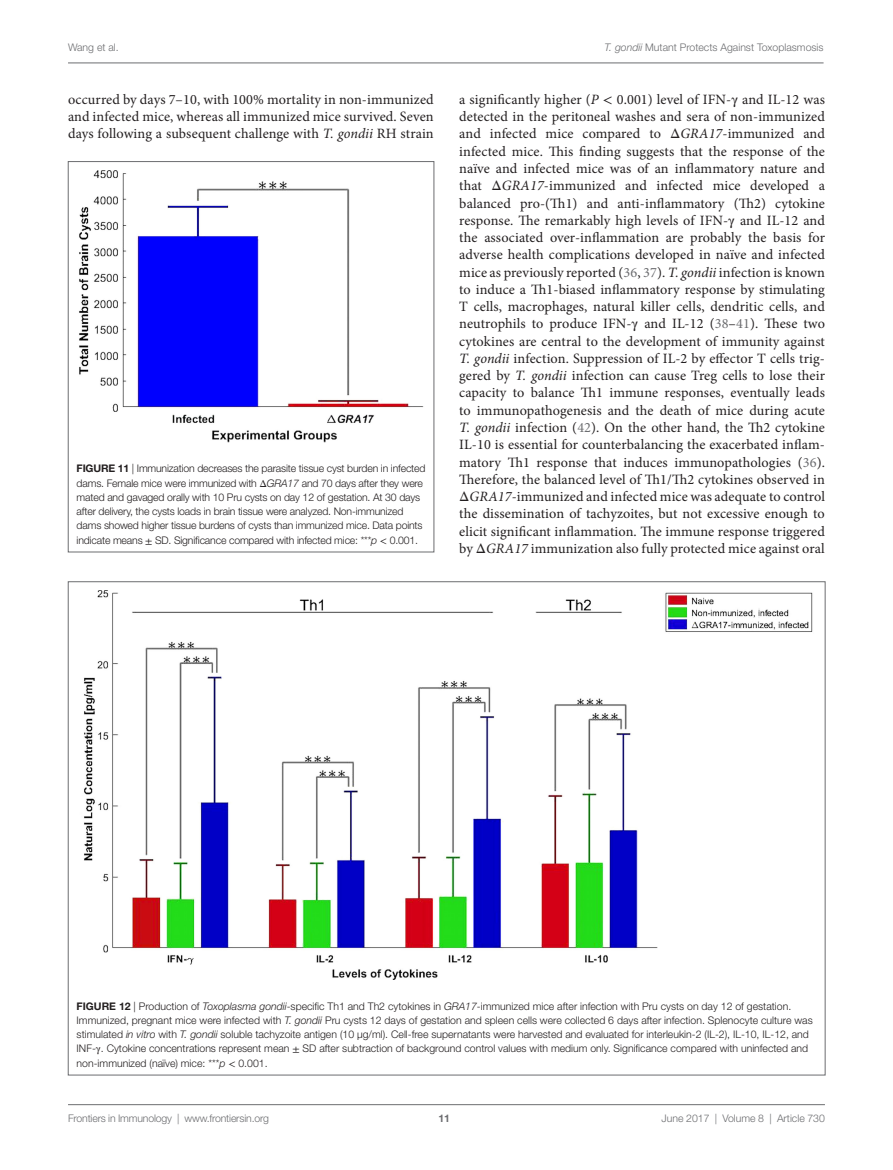
<style>
.page{position:relative;width:893px;height:1170px;background:#fff}
.page>*{position:absolute;margin:0;border:0;box-sizing:border-box;transform-origin:0 0}
.t1{font:14.25px/17.2px "Minion Pro";letter-spacing:.01em;color:#231f20;text-align:justify}
.t2{font:300 10.5px/14.2px "Helvetica Neue LT Std";color:#231f20}
.t3{font:300 10.5px "Helvetica Neue LT Std";color:#6c6d70}
.t4{font:700 10.5px "Helvetica Neue LT Std";color:#6c6d70}
.s1{font-style:italic}
.s2{font-family:"STIX General"}
.s3{color:#6c6d70}
.s4{font-weight:700}
.s5{font-family:"STIX General";font-weight:400}
</style>
<div class="page">
<img style="left:79px;top:170px;width:345px;height:272px">
<div style="left:68px;top:161px;width:366px;height:391px;border:1px solid #6c6d70"></div>
<img style="left:84px;top:590px;width:729px;height:389px">
<hr style="left:68px;top:1104px;width:757px;height:1px;background:#6c6d70">
<hr style="left:68px;top:63px;width:756px;height:1px;background:#6c6d70">
<p class="t3" style="left:68px;top:41px;width:52px">Wang et al.</p>
<p class="t3" style="left:605px;top:41px;width:220px"><span class="s1">T. gondii</span> Mutant Protects Against Toxoplasmosis</p>
<p class="t1" style="left:68px;top:91px;width:367px">occurred by days 7–10, with 100% mortality in non-immunized and infected mice, whereas all immunized mice survived. Seven days following a subsequent challenge with <span class="s1">T. gondii</span> RH strain</p>
<p class="t1" style="left:459px;top:91px;width:367px">a significantly higher (<span class="s1">P</span> <span class="s2">&lt;</span> 0.001) level of IFN-<span class="s2">γ</span> and IL-12 was detected in the peritoneal washes and sera of non-immunized and infected mice compared to <span class="s2">Δ</span><span class="s1">GRA17</span>-immunized and infected mice. This finding suggests that the response of the naïve and infected mice was of an inflammatory nature and that <span class="s2">Δ</span><span class="s1">GRA17</span>-immunized and infected mice developed a balanced pro-(Th1) and anti-inflammatory (Th2) cytokine response. The remarkably high levels of IFN-<span class="s2">γ</span> and IL-12 and the associated over-inflammation are probably the basis for adverse health complications developed in naïve and infected mice as previously reported (<span class="s3">36</span>, <span class="s3">37</span>). <span class="s1">T. gondii</span> infection is known to induce a Th1-biased inflammatory response by stimulating T cells, macrophages, natural killer cells, dendritic cells, and neutrophils to produce IFN-<span class="s2">γ</span> and IL-12 (<span class="s3">38</span>–<span class="s3">41</span>). These two cytokines are central to the development of immunity against <span class="s1">T. gondii</span> infection. Suppression of IL-2 by effector T cells trig&shy;gered by <span class="s1">T. gondii</span> infection can cause Treg cells to lose their capacity to balance Th1 immune responses, eventually leads to immunopathogenesis and the death of mice during acute <span class="s1">T. gondii</span> infection (<span class="s3">42</span>). On the other hand, the Th2 cytokine IL-10 is essential for counterbalancing the exacerbated inflam&shy;matory Th1 response that induces immunopathologies (<span class="s3">36</span>).<br>Therefore, the balanced level of Th1/Th2 cytokines observed in <span class="s2">Δ</span><span class="s1">GRA17</span>-immunized and infected mice was adequate to control the dissemination of tachyzoites, but not excessive enough to elicit significant inflammation. The immune response triggered by <span class="s2">Δ</span><span class="s1">GRA17</span> immunization also fully protected mice against oral</p>
<p class="t2" style="left:77px;top:461px;width:350px"><span class="s4">FIG URE 11</span> | Immunization decreases the parasite tissue cyst burden in infected dams. Female mice were immunized with <span class="s5">Δ</span><span class="s1">GRA17</span> and 70 days after they were mated and gavaged orally with 10 Pru cysts on day 12 of gestation. At 30 days after delivery, the cysts loads in brain tissue were analyzed. Non-immunized dams showed higher tissue burdens of cysts than immunized mice. Data points indicate means <span class="s5">±</span> SD. Significance compared with infected mice: ***<span class="s1">p</span> <span class="s5">&lt;</span> 0.001.</p>
<p class="t2" style="left:77px;top:998px;width:737px"><span class="s4">FIG URE 12</span> | Production of <span class="s1">Toxoplasma gondii</span>-specific Th1 and Th2 cytokines in <span class="s1">GRA17</span>-immunized mice after infection with Pru cysts on day 12 of gestation.<br>Immunized, pregnant mice were infected with <span class="s1">T. gondii</span> Pru cysts 12 days of gestation and spleen cells were collected 6 days after infection. Splenocyte culture was stimulated <span class="s1">in vitro</span> with <span class="s1">T. gondii</span> soluble tachyzoite antigen (10 µg/ml). Cell-free supernatants were harvested and evaluated for interleukin-2 (IL-2), IL-10, IL-12, and INF-<span class="s5">γ</span>. Cytokine concentrations represent mean <span class="s5">±</span> SD after subtraction of background control values with medium only. Significance compared with uninfected and non-immunized (naïve) mice: ***<span class="s1">p</span> <span class="s5">&lt;</span> 0.001.</p>
<p class="t3" style="left:68px;top:1111px;width:203px">Frontiers in Immunology | www.frontiersin.org</p>
<p class="t3" style="left:662px;top:1111px;width:165px">June 2017 | Volume 8 | Article 730</p>
<p class="t4" style="left:439px;top:1111px;width:13px">11</p>
</div>
